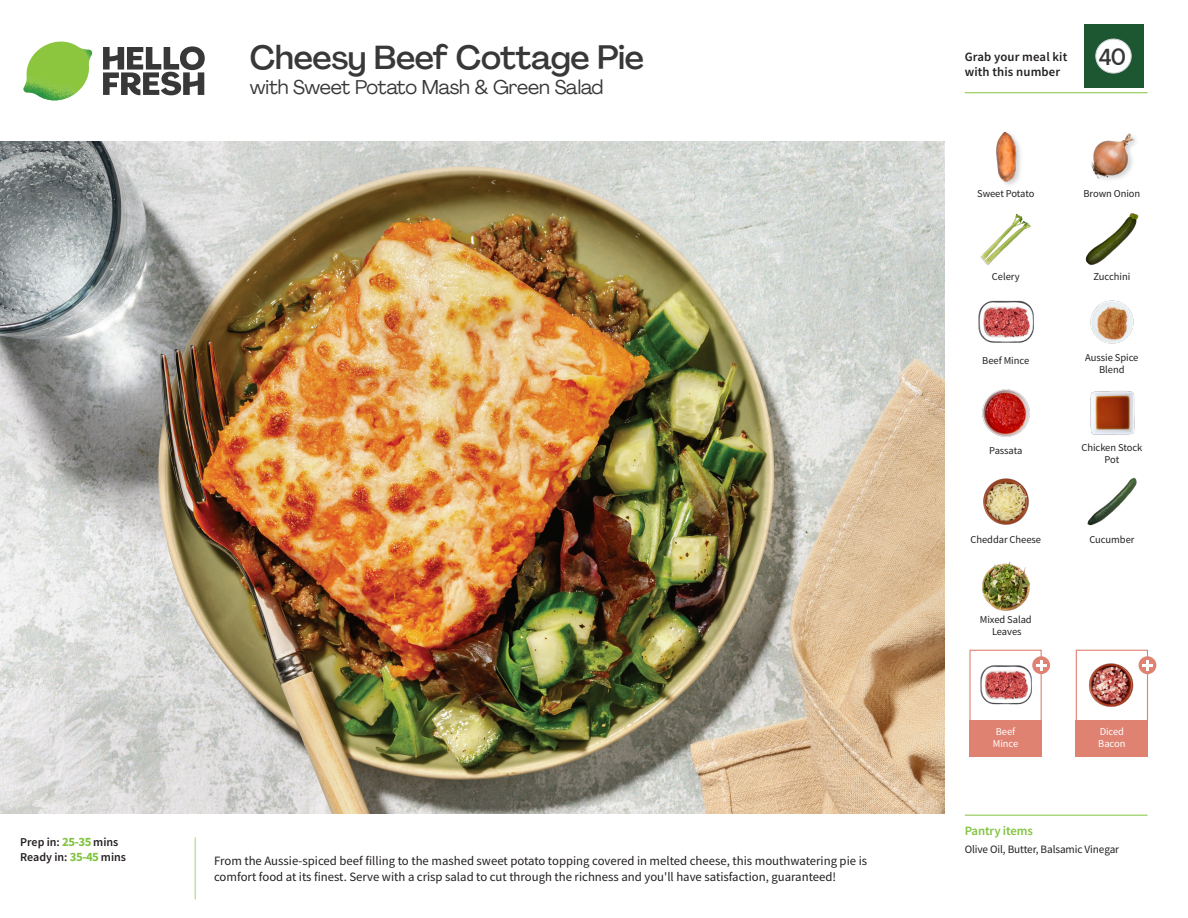
<style>
.page{position:relative;width:1188px;height:918px;background:#fff}
.page>*{position:absolute;margin:0;border:0;box-sizing:border-box;transform-origin:0 0}
._15_Titel_UK{font:500 33px "Agrandir";letter-spacing:-.015em;color:#383839}
._002_Label_Nr{font:500 22.8px "Agrandir";color:#383839;scale:.94 1}
._15_Titel_UK-2{font:19.5px "Agrandir";letter-spacing:-.01em;color:#383839}
.Step_6_Text_AU{font:12.75px/16.5px "Source Sans Pro";color:#231f20}
.t1{font:600 12.75px/15px "Source Sans Pro";letter-spacing:.01em;color:#231f20}
._04_Headers_Front{font:600 12.75px "Source Sans Pro";letter-spacing:-.01em;color:#81c340}
._04_Intro{font:600 12px "Source Sans Pro";color:#231f20}
._05_Pantry{font:11.25px "Source Sans Pro";letter-spacing:-.01em;color:#231f20}
._18_FRONT_ingredients{font:10.5px/12px "Source Sans Pro";letter-spacing:-.005em;color:#231f20;text-align:center}
._18_FRONT_ingredients-2{font:10.5px/12px "Source Sans Pro";letter-spacing:-.005em;color:#fff}
.s1{font-weight:700;font-size:12.75px;color:#81c340}
</style>
<div class="page">
<svg style="left:103px;top:46px;width:102px;height:49px"></svg>
<img style="left:23px;top:42px;width:69px;height:59px">
<img style="left:0;top:142px;width:945px;height:672px">
<div style="left:1076px;top:650px;width:72px;height:72px;border:1px solid #df8272"></div>
<div style="left:1076px;top:720px;width:72px;height:36px;background:#df8272"></div>
<div style="left:969px;top:720px;width:73px;height:36px;background:#df8272"></div>
<img style="left:1088px;top:663px;width:46px;height:44px">
<div style="left:969px;top:650px;width:73px;height:72px;border:1px solid #df8272"></div>
<img style="left:980px;top:665px;width:51px;height:40px">
<div style="left:1032px;top:656px;width:18px;height:18px;background:#df8272;border-radius:50%"></div>
<svg style="left:1036px;top:660px;width:10px;height:11px"></svg>
<div style="left:1139px;top:656px;width:17px;height:18px;background:#df8272;border-radius:50%"></div>
<svg style="left:1142px;top:660px;width:11px;height:11px"></svg>
<img style="left:1090px;top:300px;width:44px;height:44px">
<img style="left:1090px;top:391px;width:45px;height:44px">
<img style="left:982px;top:389px;width:48px;height:48px">
<img style="left:983px;top:478px;width:46px;height:47px">
<img style="left:982px;top:562px;width:48px;height:49px">
<img style="left:978px;top:300px;width:55px;height:43px">
<img style="left:980px;top:213px;width:52px;height:53px">
<img style="left:1085px;top:213px;width:54px;height:53px">
<img style="left:996px;top:131px;width:25px;height:54px">
<img style="left:1091px;top:133px;width:45px;height:47px">
<img style="left:1087px;top:478px;width:50px;height:48px">
<hr style="left:965px;top:815px;width:183px;height:1px;background:#81c340">
<hr style="left:965px;top:92px;width:183px;height:1px;background:#81c340">
<div style="left:1084px;top:24px;width:59px;height:64px;background:#1d5732"></div>
<div style="left:1096px;top:39px;width:35px;height:34px;background:#fff;border-radius:50%"></div>
<div style="left:1096px;top:39px;width:35px;height:34px;border:1px solid #d1d2d4;border-radius:50%"></div>
<p class="_15_Titel_UK" style="left:250px;top:37px;width:396px">Cheesy Beef Cottage Pie</p>
<p class="_15_Titel_UK-2" style="left:250px;top:75px;width:355px">with Sweet Potato Mash &amp; Green Salad</p>
<p class="_04_Intro" style="left:20px;top:834px;width:100px">Prep in: <span class="s1">25-35</span> mins</p>
<p class="_04_Intro" style="left:20px;top:849px;width:107px">Ready in: <span class="s1">35-45</span> mins</p>
<p class="Step_6_Text_AU" style="left:214px;top:852px;width:655px">From the Aussie-spiced beef filling to the mashed sweet potato topping covered in melted cheese, this mouthwatering pie is comfort food at its finest. Serve with a crisp salad to cut through the richness and you'll have satisfaction, guaranteed!</p>
<p class="t1" style="left:965px;top:49px;width:104px">Grab your meal kit with this number</p>
<p class="_002_Label_Nr" style="left:1099px;top:43px;width:31px">40</p>
<p class="_18_FRONT_ingredients" style="left:977px;top:188px;width:59px">Sweet Potato</p>
<p class="_18_FRONT_ingredients" style="left:1083px;top:188px;width:58px">Brown Onion</p>
<p class="_18_FRONT_ingredients" style="left:992px;top:271px;width:29px">Celery</p>
<p class="_18_FRONT_ingredients" style="left:1094px;top:271px;width:38px">Zucchini</p>
<p class="_18_FRONT_ingredients" style="left:982px;top:354px;width:48px">Beef Mince</p>
<p class="_18_FRONT_ingredients" style="left:1085px;top:352px;width:55px">Aussie Spice<br>Blend</p>
<p class="_18_FRONT_ingredients" style="left:989px;top:445px;width:35px">Passata</p>
<p class="_18_FRONT_ingredients" style="left:1081px;top:441px;width:62px">Chicken Stock<br>Pot</p>
<p class="_18_FRONT_ingredients" style="left:970px;top:533px;width:72px">Cheddar Cheese</p>
<p class="_18_FRONT_ingredients" style="left:1089px;top:533px;width:47px">Cucumber</p>
<p class="_18_FRONT_ingredients" style="left:980px;top:614px;width:53px">Mixed Salad<br>Leaves</p>
<p class="_18_FRONT_ingredients-2" style="left:993px;top:726px;width:27px">Beef<br>Mince</p>
<p class="_18_FRONT_ingredients-2" style="left:1098px;top:726px;width:29px">Diced<br>Bacon</p>
<p class="_04_Headers_Front" style="left:965px;top:822px;width:70px">Pantry items</p>
<p class="_05_Pantry" style="left:965px;top:842px;width:156px">Olive Oil, Butter, Balsamic Vinegar</p>
</div>
